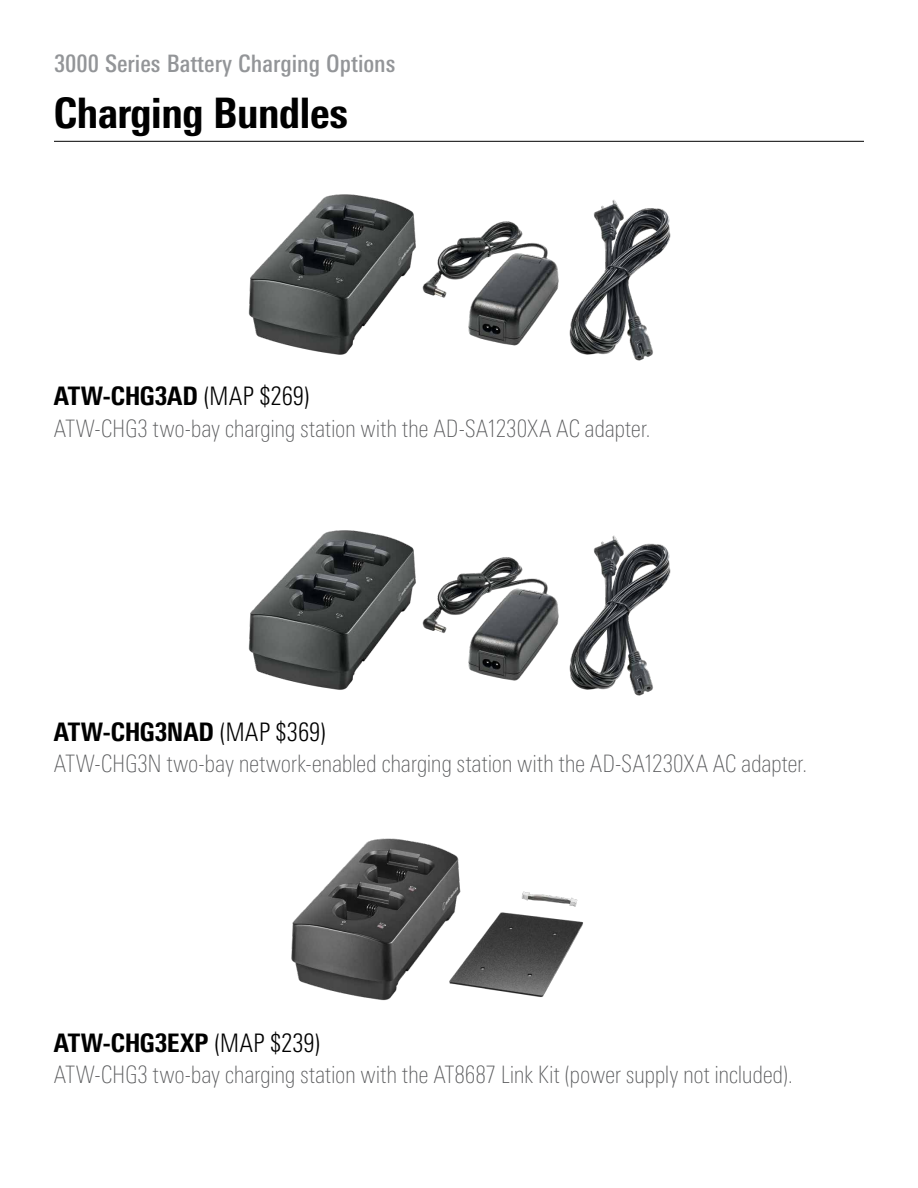
<style>
.page{position:relative;width:918px;height:1188px;background:#fff}
.page>*{position:absolute;margin:0;border:0;box-sizing:border-box;transform-origin:0 0}
.t1{font:800 condensed 42px "Univers Next Pro";letter-spacing:-.01em;color:#000}
.t2{font:800 condensed 25.5px "Univers Next Pro";letter-spacing:-.01em;color:#000}
.t3{font:100 condensed 24px "Univers Next Pro";letter-spacing:-.015em;color:#58595b}
.t4{font:500 condensed 24px "Univers Next Pro";color:#939598}
.s1{font-weight:300}
</style>
<div class="page">
<hr style="left:54px;top:141px;width:810px;height:1px;background:#000">
<img style="left:248px;top:530px;width:423px;height:166px">
<img style="left:291px;top:838px;width:292px;height:163px">
<img style="left:248px;top:194px;width:423px;height:167px">
<p class="t4" style="left:54px;top:49px;width:343px">3000 Series Battery Charging Options</p>
<h1 class="t1" style="left:54px;top:87px;width:295px">Charging Bundles</h1>
<p class="t2" style="left:54px;top:381px;width:257px">ATW-CHG3AD <span class="s1">(MAP $269)</span></p>
<p class="t3" style="left:54px;top:415px;width:598px">ATW-CHG3 two-bay charging station with the AD-SA1230XA AC adapter.</p>
<p class="t2" style="left:54px;top:716px;width:273px">ATW-CHG3NAD <span class="s1">(MAP $369)</span></p>
<p class="t3" style="left:54px;top:750px;width:755px">ATW-CHG3N two-bay network-enabled charging station with the AD-SA1230XA AC adapter.</p>
<p class="t2" style="left:54px;top:1027px;width:268px">ATW-CHG3EXP <span class="s1">(MAP $239)</span></p>
<p class="t3" style="left:54px;top:1061px;width:741px">ATW-CHG3 two-bay charging station with the AT8687 Link Kit (power supply not included).</p>
</div>
